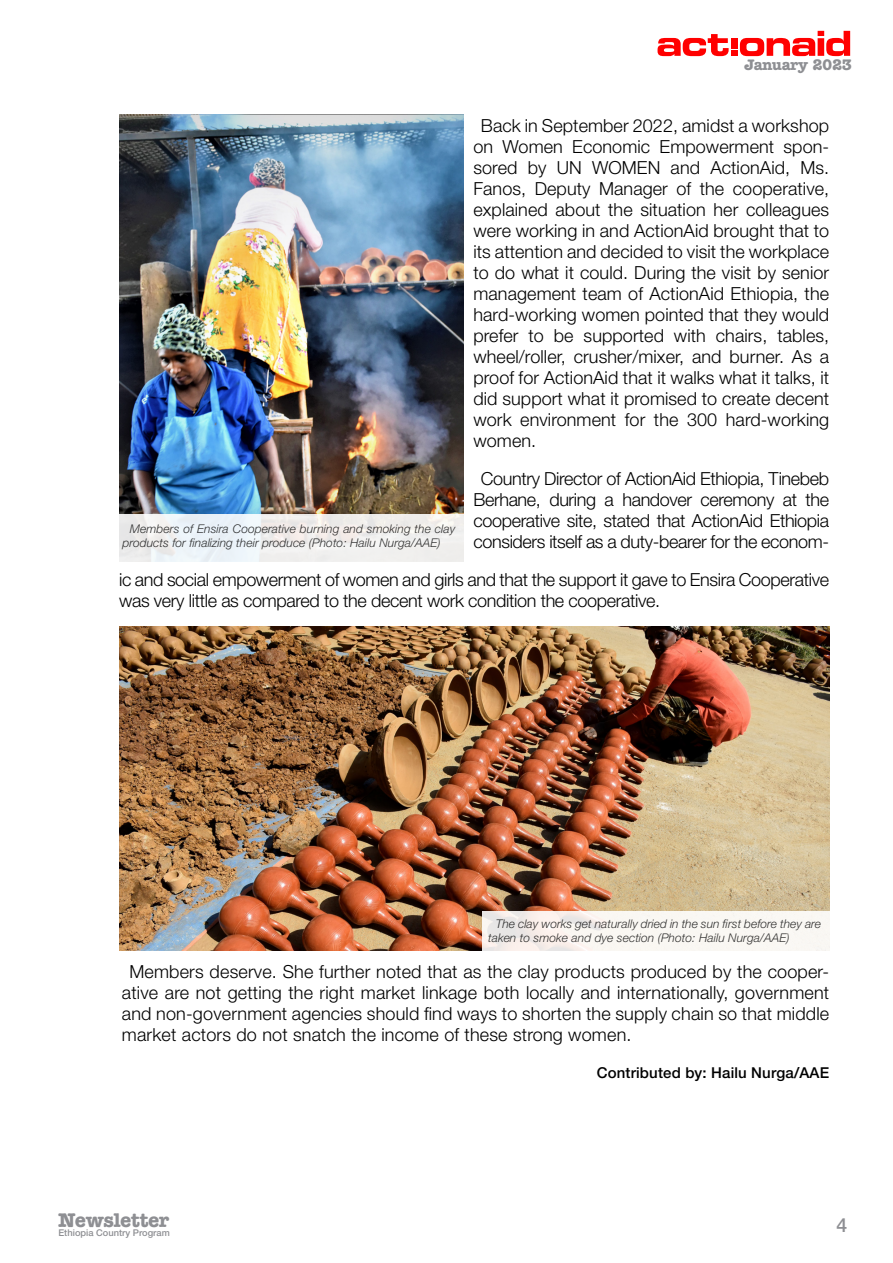
<style>
.page{position:relative;width:893px;height:1263px;background:#fff}
.page>*{position:absolute;margin:0;border:0;box-sizing:border-box;transform-origin:0 0}
.t1{font:700 19.5px "American Typewriter BQ";color:#8e8f93}
.t2{font:500 19.5px "Helvetica Neue";color:#8e8f93}
.t3{font:300 18px/21px "Helvetica Neue";letter-spacing:-.02em;color:#000;text-align:justify}
.t4{font:500 15px "Helvetica Neue";letter-spacing:.01em;color:#000}
.t5{font:700 15px "American Typewriter BQ";color:#8e8f93}
.t6{font:italic 300 12px/14.4px "Helvetica Neue";letter-spacing:.005em;color:#000}
.t7{font:500 9.3px "Helvetica Neue";color:#8e8f93}
</style>
<div class="page">
<img style="left:119px;top:627px;width:710px;height:323px">
<img style="left:119px;top:115px;width:344px;height:399px">
<div style="left:115px;top:514px;width:352px;height:50px;background:linear-gradient(to bottom,#eeeeed,#f1f3f4)"></div>
<svg style="left:482px;top:911px;width:348px;height:40px;fill:#f9f7f2"></svg>
<svg style="left:657px;top:31px;width:193px;height:25px"></svg>
<p class="t5" style="left:744px;top:56px;width:109px">January 2023</p>
<p class="t6" style="left:122px;top:521px;width:334px;text-indent:8px">Members of Ensira Cooperative burning and smoking the clay products for finalizing their produce (Photo: Hailu Nurga/AAE)</p>
<p class="t3" style="left:473px;top:114px;width:357px;text-indent:8px">Back in September 2022, amidst a workshop on Women Economic Empowerment spon&shy;sored by UN WOMEN and ActionAid, Ms.<br>Fanos, Deputy Manager of the cooperative, explained about the situation her colleagues were working in and ActionAid brought that to its attention and decided to visit the workplace to do what it could. During the visit by senior management team of ActionAid Ethiopia, the hard-working women pointed that they would prefer to be supported with chairs, tables, wheel/roller, crusher/mixer, and burner. As a proof for ActionAid that it walks what it talks, it did support what it promised to create decent work environment for the 300 hard-working women.</p>
<p class="t3" style="left:473px;top:467px;width:357px;text-align:center">Country Director of ActionAid Ethiopia, Tinebeb Berhane, during a handover ceremony at the cooperative site, stated that ActionAid Ethiopia considers itself as a duty-bearer for the econom-</p>
<p class="t3" style="left:119px;top:568px;width:711px">ic and social empowerment of women and girls and that the support it gave to Ensira Cooperative was very little as compared to the decent work condition the cooperative.</p>
<p class="t6" style="left:488px;top:915px;width:334px;text-indent:8px">The clay works get naturally dried in the sun first before they are taken to smoke and dye section (Photo: Hailu Nurga/AAE)</p>
<p class="t3" style="left:122px;top:959px;width:709px;text-indent:8px">Members deserve. She further noted that as the clay products produced by the cooper&shy;ative are not getting the right market linkage both locally and internationally, government and non-government agencies should find ways to shorten the supply chain so that middle market actors do not snatch the income of these strong women.</p>
<p class="t4" style="left:597px;top:1061px;width:234px">Contributed by: Hailu Nurga/AAE</p>
<p class="t1" style="left:58px;top:1209px;width:112px">Newsletter</p>
<p class="t7" style="left:58px;top:1225px;width:113px">Ethiopia Country Program</p>
<p class="t2" style="left:836px;top:1209px;width:12px">4</p>
</div>
